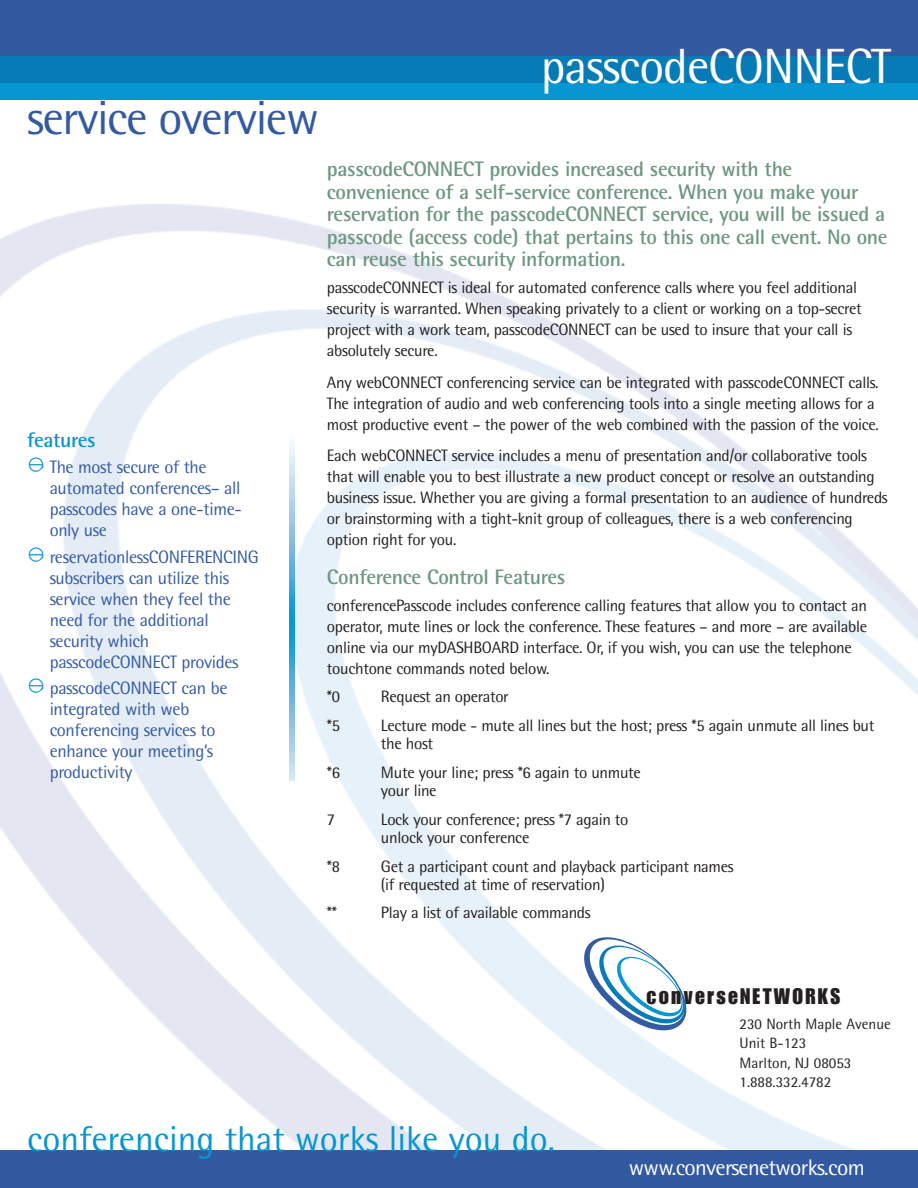
<style>
.page{position:relative;width:918px;height:1188px;background:#fff}
.page>*{position:absolute;margin:0;border:0;box-sizing:border-box;transform-origin:0 0}
.t1{font:49.5px "Rotis Semi Sans";letter-spacing:-.02em;color:#fff}
.t2{font:48px "Rotis Semi Sans";letter-spacing:-.03em;color:#335aa1}
.t3{font:36px "Rotis Semi Sans";color:#0696d1}
.t4{font:22.5px "Rotis Semi Sans";letter-spacing:-.03em;color:#fff}
.t5{font:22.05px "Impact";color:#231f20}
.t6{font:700 21px/22.5px "Rotis Semi Sans";letter-spacing:-.015em;color:#6d9780}
.t7{font:700 21px "Rotis Semi Sans";letter-spacing:-.015em;color:#0696d1}
.t8{font:18px/21px "Rotis Semi Sans";letter-spacing:-.02em;color:#335aa1}
.t9{font:16.5px/21px "Rotis Semi Sans";letter-spacing:-.02em;color:#231f20}
.t10{font:15px/19.5px "Rotis Semi Sans";color:#231f20}
</style>
<div class="page">
<img style="left:0;top:204px;width:918px;height:946px">
<div style="left:0;top:0;width:918px;height:56px;background:#335aa1"></div>
<div style="left:0;top:56px;width:918px;height:29px;background:#077bb6"></div>
<div style="left:0;top:84px;width:918px;height:16px;background:#0696d1"></div>
<div style="left:0;top:1150px;width:918px;height:38px;background:#335aa1"></div>
<svg style="left:584px;top:937px;width:109px;height:93px"></svg>
<svg style="left:289px;top:432px;width:6px;height:348px"></svg>
<svg style="left:29px;top:458px;width:14px;height:14px"></svg>
<svg style="left:29px;top:547px;width:14px;height:15px"></svg>
<svg style="left:29px;top:679px;width:14px;height:14px"></svg>
<h2 class="t2" style="left:27px;top:100px;width:293px">service overview</h2>
<h1 class="t1" style="left:541px;top:49px;width:352px">passcodeCONNECT</h1>
<p class="t7" style="left:27px;top:432px;width:70px">features</p>
<p class="t8" style="left:50px;top:459px;width:194px">The most secure of the automated conferences– all passcodes have a one-time&shy;only use</p>
<p class="t8" style="left:50px;top:548px;width:211px">reservationlessCONFERENCING subscribers can utilize this service when they feel the need for the additional security which passcodeCONNECT provides</p>
<p class="t8" style="left:50px;top:679px;width:179px">passcodeCONNECT can be integrated with web conferencing services to enhance your meeting’s productivity</p>
<p class="t6" style="left:327px;top:160px;width:562px">passcodeCONNECT provides increased security with the convenience of a self-service conference. When you make your reservation for the passcodeCONNECT service, you will be issued a passcode (access code) that pertains to this one call event. No one can reuse this security information.</p>
<p class="t9" style="left:327px;top:278px;width:536px">passcodeCONNECT is ideal for automated conference calls where you feel additional security is warranted. When speaking privately to a client or working on a top-secret project with a work team, passcodeCONNECT can be used to insure that your call is absolutely secure.</p>
<p class="t9" style="left:327px;top:373px;width:553px">Any webCONNECT conferencing service can be integrated with passcodeCONNECT calls.<br>The integration of audio and web conferencing tools into a single meeting allows for a most productive event – the power of the web combined with the passion of the voice.</p>
<p class="t9" style="left:327px;top:447px;width:562px">Each webCONNECT service includes a menu of presentation and/or collaborative tools that will enable you to best illustrate a new product concept or resolve an outstanding business issue. Whether you are giving a formal presentation to an audience of hundreds or brainstorming with a tight-knit group of colleagues, there is a web conferencing option right for you.</p>
<p class="t6" style="left:327px;top:568px;width:240px">Conference Control Features</p>
<p class="t9" style="left:327px;top:596px;width:542px">conferencePasscode includes conference calling features that allow you to contact an operator, mute lines or lock the conference. These features – and more – are available online via our myDASHBOARD interface. Or, if you wish, you can use the telephone touchtone commands noted below.</p>
<p class="t9" style="left:327px;top:688px;width:15px">*0</p>
<p class="t9" style="left:381px;top:688px;width:129px">Request an operator</p>
<p class="t9" style="left:327px;top:717px;width:15px">*5</p>
<p class="t9" style="left:381px;top:718px;width:495px;line-height:18px">Lecture mode - mute all lines but the host; press *5 again unmute all lines but the host</p>
<p class="t9" style="left:327px;top:764px;width:15px">*6</p>
<p class="t9" style="left:381px;top:765px;width:262px;line-height:18px">Mute your line; press *6 again to unmute your line</p>
<p class="t9" style="left:327px;top:810px;width:10px">7</p>
<p class="t9" style="left:381px;top:812px;width:249px;line-height:18px">Lock your conference; press *7 again to unlock your conference</p>
<p class="t9" style="left:327px;top:857px;width:15px">*8</p>
<p class="t9" style="left:381px;top:859px;width:354px;line-height:18px">Get a participant count and playback participant names (if requested at time of reservation)</p>
<p class="t9" style="left:327px;top:904px;width:12px">**</p>
<p class="t9" style="left:381px;top:904px;width:211px">Play a list of available commands</p>
<h3 class="t5" style="left:647px;top:988px;width:195px">converseNETWORKS</h3>
<p class="t10" style="left:740px;top:1016px;width:153px">230 North Maple Avenue<br>Unit B-123<br>Marlton, NJ 08053<br>1.888.332.4782</p>
<h3 class="t3" style="left:27px;top:1126px;width:530px">conferencing that works like you do.</h3>
<h3 class="t4" style="left:629px;top:1159px;width:238px">www.conversenetworks.com</h3>
</div>
